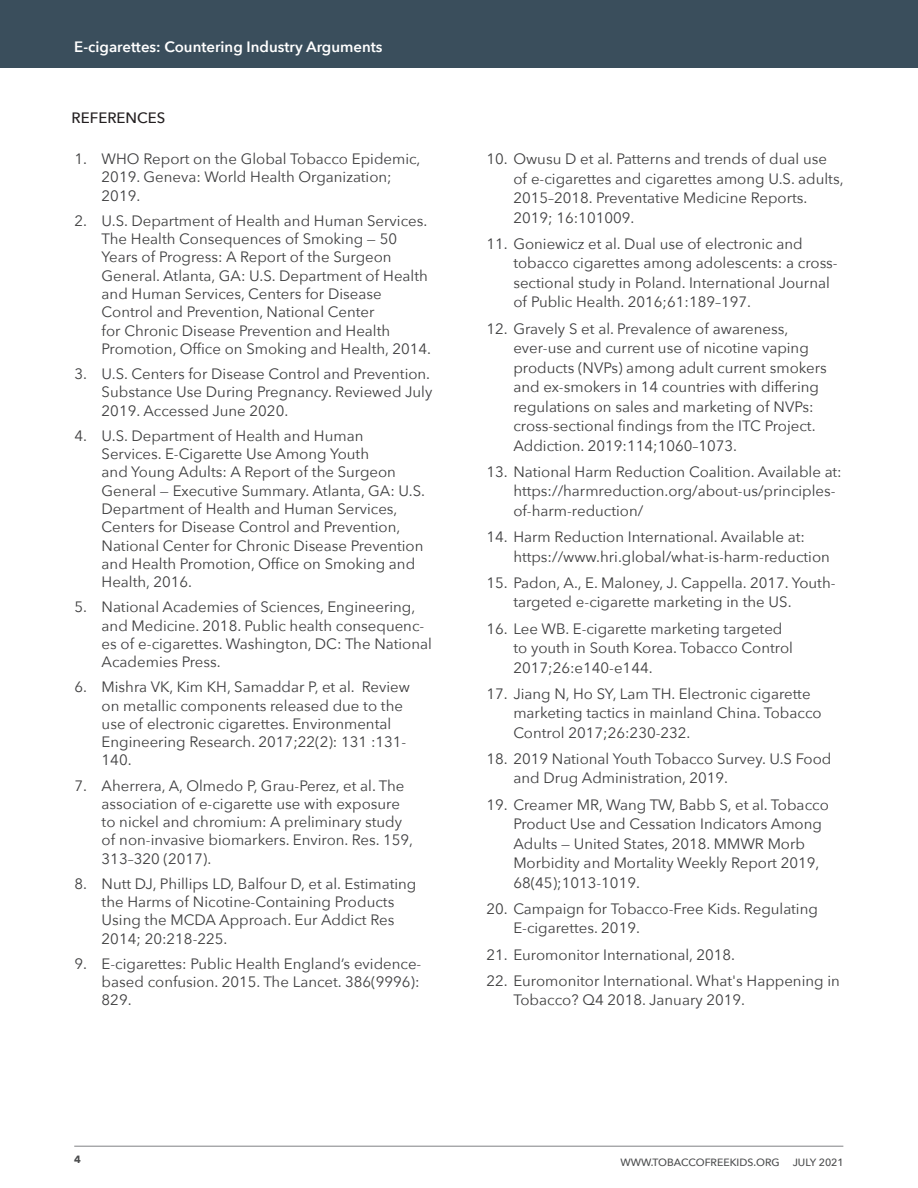
<style>
.page{position:relative;width:918px;height:1188px;background:#fff}
.page>*{position:absolute;margin:0;border:0;box-sizing:border-box;transform-origin:0 0}
.t1{font:15px/18.3px "Avenir Next";color:#3e3e3f}
.t2{font:600 15px "Avenir Next";color:#fff}
.p_base{font:500 15px "Avenir Next";color:#231f20}
.t3{font:500 10.5px "Avenir Next";color:#4b4c4d}
.t4{font:700 10.5px "Avenir Next";color:#4b4c4d}
</style>
<div class="page">
<hr style="left:74px;top:1146px;width:769px;height:1px;background:#808285">
<div style="left:0;top:0;width:918px;height:68px;background:#3a4e5c"></div>
<p class="t2" style="left:74px;top:34px;width:310px">E-cigarettes: Countering Industry Arguments</p>
<p class="p_base" style="left:72px;top:105px;width:95px">REFERENCES</p>
<p class="t1" style="left:102px;top:149px;width:320px;text-indent:-27px">1. WHO Report on the Global Tobacco Epidemic,<br>2019. Geneva: World Health Organization;<br>2019.</p>
<p class="t1" style="left:102px;top:211px;width:331px;text-indent:-27px">2. U.S. Department of Health and Human Services.<br>The Health Consequences of Smoking — 50<br>Years of Progress: A Report of the Surgeon General. Atlanta, GA: U.S. Department of Health and Human Services, Centers for Disease Control and Prevention, National Center<br>for Chronic Disease Prevention and Health Promotion, Office on Smoking and Health, 2014.</p>
<p class="t1" style="left:102px;top:364px;width:332px;text-indent:-27px">3. U.S. Centers for Disease Control and Prevention.<br>Substance Use During Pregnancy. Reviewed July<br>2019. Accessed June 2020.</p>
<p class="t1" style="left:102px;top:426px;width:325px;text-indent:-27px">4. U.S. Department of Health and Human Services. E-Cigarette Use Among Youth<br>and Young Adults: A Report of the Surgeon General — Executive Summary. Atlanta, GA: U.S.<br>Department of Health and Human Services, Centers for Disease Control and Prevention, National Center for Chronic Disease Prevention and Health Promotion, Office on Smoking and Health, 2016.</p>
<p class="t1" style="left:102px;top:597px;width:332px;text-indent:-27px">5. National Academies of Sciences, Engineering, and Medicine. 2018. Public health consequenc&shy;es of e-cigarettes. Washington, DC: The National Academies Press.</p>
<p class="t1" style="left:102px;top:677px;width:310px;text-indent:-27px">6. Mishra VK, Kim KH, Samaddar P, et al. Review on metallic components released due to the use of electronic cigarettes. Environmental Engineering Research. 2017;22(2): 131 :131- 140.</p>
<p class="t1" style="left:102px;top:776px;width:313px;text-indent:-27px">7. Aherrera, A, Olmedo P, Grau-Perez, et al. The association of e-cigarette use with exposure to nickel and chromium: A preliminary study of non-invasive biomarkers. Environ. Res. 159, 313–320 (2017).</p>
<p class="t1" style="left:102px;top:874px;width:316px;text-indent:-27px">8. Nutt DJ, Phillips LD, Balfour D, et al. Estimating the Harms of Nicotine-Containing Products Using the MCDA Approach. Eur Addict Res 2014; 20:218-225.</p>
<p class="t1" style="left:102px;top:954px;width:321px;text-indent:-27px">9. E-cigarettes: Public Health England’s evidence&shy;based confusion. 2015. The Lancet. 386(9996):<br>829.</p>
<p class="t1" style="left:513px;top:148px;width:332px;line-height:19.5px;text-indent:-27px">10. Owusu D et al. Patterns and trends of dual use of e-cigarettes and cigarettes among U.S. adults, 2015–2018. Preventative Medicine Reports.<br>2019; 16:101009.</p>
<p class="t1" style="left:513px;top:233px;width:326px;line-height:19.5px;text-indent:-27px">11. Goniewicz et al. Dual use of electronic and tobacco cigarettes among adolescents: a cross&shy;sectional study in Poland. International Journal of Public Health. 2016;61:189–197.</p>
<p class="t1" style="left:513px;top:318px;width:315px;line-height:19.5px;text-indent:-27px">12. Gravely S et al. Prevalence of awareness, ever-use and current use of nicotine vaping products (NVPs) among adult current smokers and ex-smokers in 14 countries with differing regulations on sales and marketing of NVPs: cross-sectional findings from the ITC Project.<br>Addiction. 2019:114;1060–1073.</p>
<p class="t1" style="left:513px;top:461px;width:330px;line-height:19.5px;text-indent:-27px">13. National Harm Reduction Coalition. Available at: https://harmreduction.org/about-us/principles&shy;of-harm-reduction/</p>
<p class="t1" style="left:513px;top:526px;width:318px;line-height:19.5px;text-indent:-27px">14. Harm Reduction International. Available at: https://www.hri.global/what-is-harm-reduction</p>
<p class="t1" style="left:513px;top:572px;width:324px;line-height:19.5px;text-indent:-27px">15. Padon, A., E. Maloney, J. Cappella. 2017. Youth&shy;targeted e-cigarette marketing in the US.</p>
<p class="t1" style="left:513px;top:618px;width:281px;line-height:19.5px;text-indent:-27px">16. Lee WB. E-cigarette marketing targeted to youth in South Korea. Tobacco Control<br>2017;26:e140-e144.</p>
<p class="t1" style="left:513px;top:683px;width:310px;line-height:19.5px;text-indent:-27px">17. Jiang N, Ho SY, Lam TH. Electronic cigarette marketing tactics in mainland China. Tobacco<br>Control 2017;26:230-232.</p>
<p class="t1" style="left:513px;top:748px;width:320px;line-height:19.5px;text-indent:-27px">18. 2019 National Youth Tobacco Survey. U.S Food and Drug Administration, 2019.</p>
<p class="t1" style="left:513px;top:794px;width:317px;line-height:19.5px;text-indent:-27px">19. Creamer MR, Wang TW, Babb S, et al. Tobacco Product Use and Cessation Indicators Among Adults — United States, 2018. MMWR Morb Morbidity and Mortality Weekly Report 2019, 68(45);1013-1019.</p>
<p class="t1" style="left:513px;top:898px;width:306px;line-height:19.5px;text-indent:-27px">20. Campaign for Tobacco-Free Kids. Regulating<br>E-cigarettes. 2019.</p>
<p class="t1" style="left:486px;top:945px;width:250px">21. Euromonitor International, 2018.</p>
<p class="t1" style="left:513px;top:970px;width:328px;line-height:19.5px;text-indent:-27px">22. Euromonitor International. What's Happening in<br>Tobacco? Q4 2018. January 2019.</p>
<p class="t4" style="left:74px;top:1151px;width:8px">4</p>
<p class="t3" style="left:620px;top:1154px;width:225px">WWW.TOBACCOFREEKIDS.ORG JULY 2021</p>
</div>
